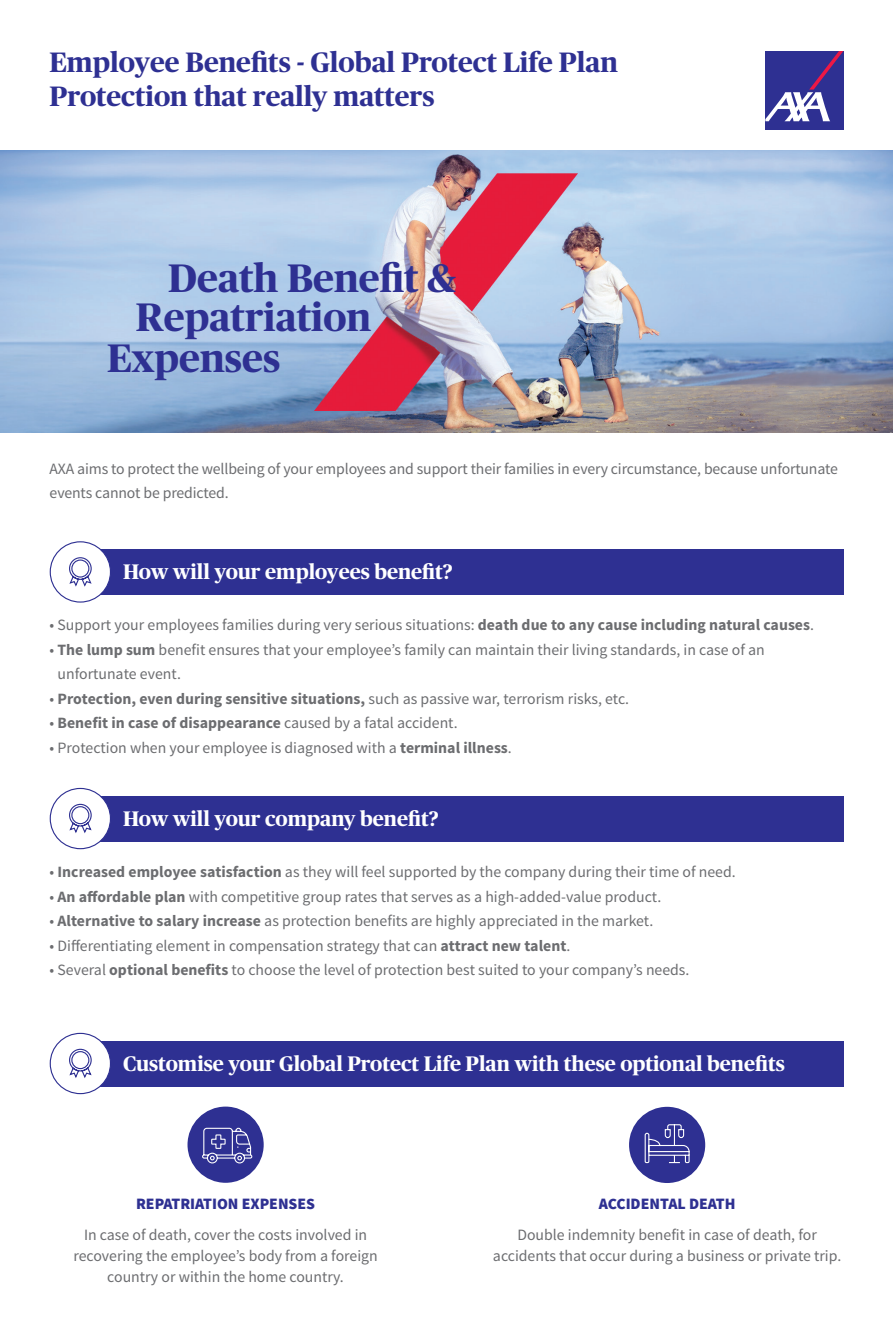
<style>
.page{position:relative;width:893px;height:1340px;background:#fff}
.page>*{position:absolute;margin:0;border:0;box-sizing:border-box;transform-origin:0 0}
.t1{font:700 39.73px "Publico Headline";color:#2e3092}
.t2{font:700 28px/33.6px "Publico Headline";color:#2e3092}
.t3{font:700 21px "Publico Headline";color:#fff}
.t4{font:15.75px/21px "Source Sans Pro";color:#6c6d70}
.t5{font:700 15.75px "Source Sans Pro";color:#6c6d70}
.t6{font:900 15.75px "Source Sans Pro";color:#2e3092}
.s1{font-weight:700}
.s2{font-weight:400}
</style>
<div class="page">
<img style="left:0;top:150px;width:893px;height:282px">
<div style="left:82px;top:795px;width:761px;height:46px;background:#2e3092"></div>
<div style="left:82px;top:1040px;width:761px;height:46px;background:#2e3092"></div>
<div style="left:50px;top:788px;width:60px;height:60px;background:#fff;border-radius:50%"></div>
<div style="left:50px;top:788px;width:61px;height:61px;border:1px solid #2e3092;border-radius:50%"></div>
<div style="left:50px;top:1033px;width:60px;height:60px;background:#fff;border-radius:50%"></div>
<div style="left:50px;top:1032px;width:61px;height:62px;border:1px solid #2e3092;border-radius:50%"></div>
<svg style="left:69px;top:803px;width:23px;height:31px"></svg>
<svg style="left:69px;top:1048px;width:23px;height:30px"></svg>
<div style="left:82px;top:549px;width:761px;height:45px;background:#2e3092"></div>
<div style="left:50px;top:542px;width:60px;height:60px;background:#fff;border-radius:50%"></div>
<div style="left:50px;top:541px;width:61px;height:61px;border:1px solid #2e3092;border-radius:50%"></div>
<svg style="left:69px;top:557px;width:23px;height:30px"></svg>
<div style="left:629px;top:1106px;width:76px;height:76px;background:#2e3092;border-radius:50%"></div>
<svg style="left:644px;top:1124px;width:46px;height:39px"></svg>
<div style="left:188px;top:1106px;width:76px;height:76px;background:#2e3092;border-radius:50%"></div>
<svg style="left:202px;top:1127px;width:51px;height:36px"></svg>
<div style="left:765px;top:51px;width:78px;height:78px;background:#2e3092"></div>
<svg style="left:765px;top:51px;width:78px;height:70px"></svg>
<h2 class="t2" style="left:50px;top:44px;width:570px">Employee Benefits - Global Protect Life Plan<br>Protection that really matters</h2>
<h1 class="t1" style="left:168px;top:249px;width:290px">Death Benefit &amp;</h1>
<h1 class="t1" style="left:136px;top:288px;width:237px">Repatriation</h1>
<h1 class="t1" style="left:107px;top:330px;width:175px">Expenses</h1>
<p class="t4" style="left:50px;top:456px;width:790px;line-height:24.5px">AXA aims to protect the wellbeing of your employees and support their families in every circumstance, because unfortunate events cannot be predicted.</p>
<h3 class="t3" style="left:123px;top:557px;width:331px">How will your employees benefit?</h3>
<p class="t4" style="left:50px;top:614px;width:766px">• Support your employees families during very serious situations: <span class="s1">death due to any cause including natural causes</span>.</p>
<p class="t4" style="left:58px;top:637px;width:709px;line-height:24.5px;text-indent:-8px">• <span class="s1">The lump sum</span> benefit ensures that your employee s’ family can maintain their living standards in, case of an unfortunate event.</p>
<p class="t5" style="left:50px;top:688px;width:581px"><span class="s2">•</span> Protection, even during sensitive situations, <span class="s2">such as passive war, terrorism risks, etc.</span></p>
<p class="t5" style="left:50px;top:713px;width:410px"><span class="s2">•</span> Benefit in case of disappearance <span class="s2">caused by a fatal accident.</span></p>
<p class="t4" style="left:50px;top:737px;width:464px">• Protection when your employee is diagnosed with a <span class="s1">terminal illness</span>.</p>
<h3 class="t3" style="left:123px;top:803px;width:317px">How will your company benefit?</h3>
<p class="t4" style="left:50px;top:861px;width:688px">• <span class="s1">Increased employee satisfaction</span> as they will feel supported by the company during their time of need.</p>
<p class="t4" style="left:50px;top:886px;width:613px">• <span class="s1">An affordable plan</span> with competitive group rates that serves as a high-added-value product.</p>
<p class="t4" style="left:50px;top:910px;width:605px">• <span class="s1">Alternative to salary increase</span> as protection benefits are highly appreciated in the market.</p>
<p class="t4" style="left:50px;top:935px;width:522px">• Differentiating element in compensation strategy that can <span class="s1">attract new talent</span>.</p>
<p class="t4" style="left:50px;top:959px;width:641px">• Several <span class="s1">optional benefits</span> to choose the level of protection best suited to your company s’ needs.</p>
<h3 class="t3" style="left:123px;top:1048px;width:663px">Customise your Global Protect Life Plan with these optional benefits</h3>
<p class="t6" style="left:136px;top:1192px;width:181px">REPATRIATION EXPENSES</p>
<p class="t4" style="left:73px;top:1224px;width:306px;text-align:center">In case of death, cover the costs involved in recovering the employee s’ body from a foreign country or within the home country.</p>
<p class="t6" style="left:599px;top:1192px;width:138px">ACCIDENTAL DEATH</p>
<p class="t4" style="left:493px;top:1224px;width:350px;text-align:center">Double indemnity benefit in case of death, for accidents that occur during a business or private trip.</p>
</div>
